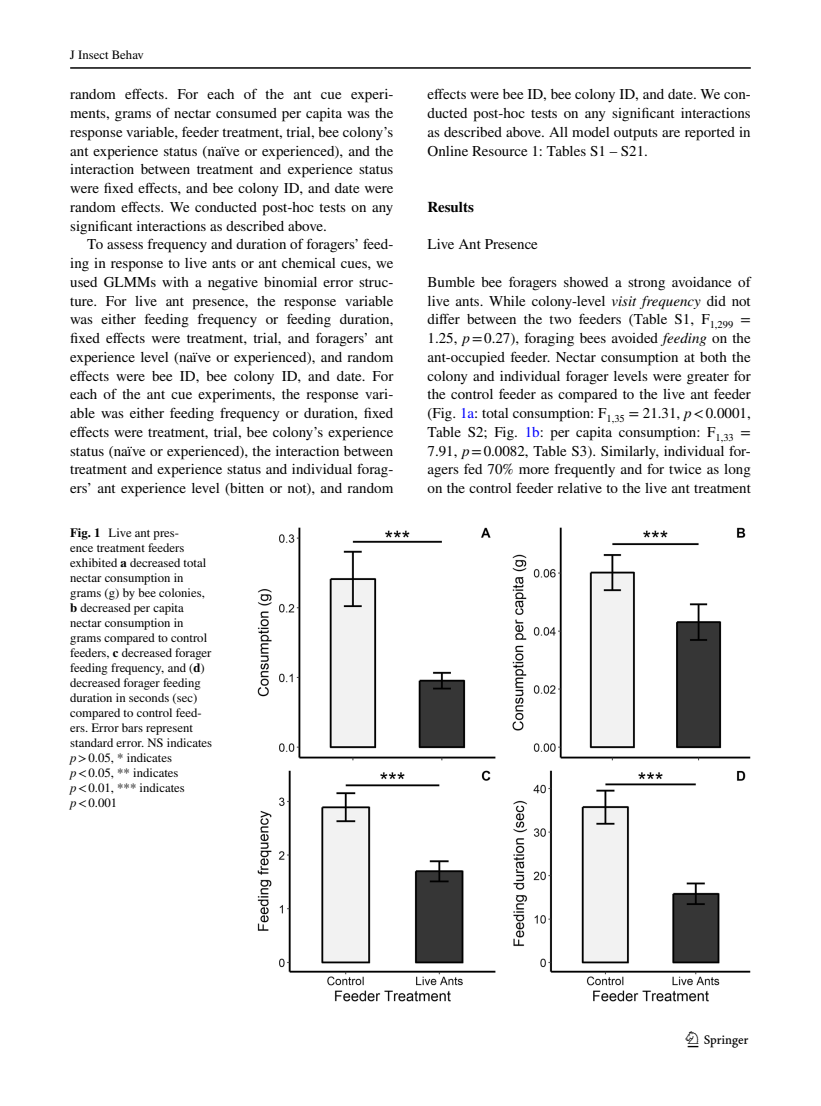
<style>
.page{position:relative;width:821px;height:1106px;background:#fff}
.page>*{position:absolute;margin:0;border:0;box-sizing:border-box;transform-origin:0 0}
.t1{font:22.5px "Springnew Regular 3";color:#000}
.t2{font:15px/18.8px "STIX";color:#000;text-align:justify}
.t3{font:700 15px "STIX";color:#000}
.t4{font:12.75px/15px "STIX";color:#000}
.s1{font-weight:700}
.s2{font-style:italic}
.s3{color:#00f}
</style>
<div class="page">
<hr style="left:70px;top:67px;width:680px;height:2px;background:#000">
<img style="left:257px;top:527px;width:493px;height:474px">
<p class="t4" style="left:70px;top:48px;width:75px">J Insect Behav</p>
<p class="t2" style="left:70px;top:86px;width:325px">random effects. For each of the ant cue experi&shy;ments, grams of nectar consumed per capita was the response variable, feeder treatment, trial, bee colony’s ant experience status (naïve or experienced), and the interaction between treatment and experience status were fixed effects, and bee colony ID, and date were random effects. We conducted post-hoc tests on any significant interactions as described above.</p>
<p class="t2" style="left:70px;top:236px;width:325px;text-indent:17px">To assess frequency and duration of foragers’ feed&shy;ing in response to live ants or ant chemical cues, we used GLMMs with a negative binomial error struc&shy;ture. For live ant presence, the response variable was either feeding frequency or feeding duration, fixed effects were treatment, trial, and foragers’ ant experience level (naïve or experienced), and random effects were bee ID, bee colony ID, and date. For each of the ant cue experiments, the response vari&shy;able was either feeding frequency or duration, fixed effects were treatment, trial, bee colony’s experience status (naïve or experienced), the interaction between treatment and experience status and individual forag&shy;ers’ ant experience level (bitten or not), and random</p>
<p class="t4" style="left:70px;top:525px;width:143px"><span class="s1">Fig. 1</span> Live ant pres-<br>ence treatment feeders exhibited <span class="s1">a</span> decreased total nectar consumption in grams (g) by bee colonies, <span class="s1">b</span> decreased per capita nectar consumption in grams compared to control feeders, <span class="s1">c</span> decreased forager feeding frequency, and (<span class="s1">d</span>) decreased forager feeding duration in seconds (sec) compared to control feed&shy;ers. Error bars represent standard error. NS indicates <span class="s2">p</span>&gt;0.05, * indicates <span class="s2">p</span>&lt;0.05, ** indicates <span class="s2">p</span>&lt;0.01, *** indicates <span class="s2">p</span>&lt;0.001</p>
<p class="t2" style="left:427px;top:86px;width:325px">effects were bee ID, bee colony ID, and date. We con&shy;ducted post-hoc tests on any significant interactions as described above. All model outputs are reported in Online Resource 1: Tables S1 – S21.</p>
<p class="t3" style="left:427px;top:198px;width:48px">Results</p>
<p class="t2" style="left:427px;top:236px;width:112px">Live Ant Presence</p>
<p class="t2" style="left:427px;top:273px;width:325px">Bumble bee foragers showed a strong avoidance of live ants. While colony-level <span class="s2">visit frequency</span> did not differ between the two feeders (Table S1, F<sub>1,299</sub> = 1.25, <span class="s2">p</span>=0.27), foraging bees avoided <span class="s2">feeding</span> on the ant-occupied feeder. Nectar consumption at both the colony and individual forager levels were greater for the control feeder as compared to the live ant feeder (Fig. <span class="s3">1a</span>: total consumption: F<sub>1,35</sub> = 21.31, <span class="s2">p</span>&lt;0.0001, Table S2; Fig. <span class="s3">1b</span>: per capita consumption: F<sub>1,33</sub> = 7.91, <span class="s2">p</span>=0.0082, Table S3). Similarly, individual for&shy;agers fed 70% more frequently and for twice as long on the control feeder relative to the live ant treatment</p>
<h1 class="t1" style="left:687px;top:1031px;width:62px">1 3</h1>
</div>
